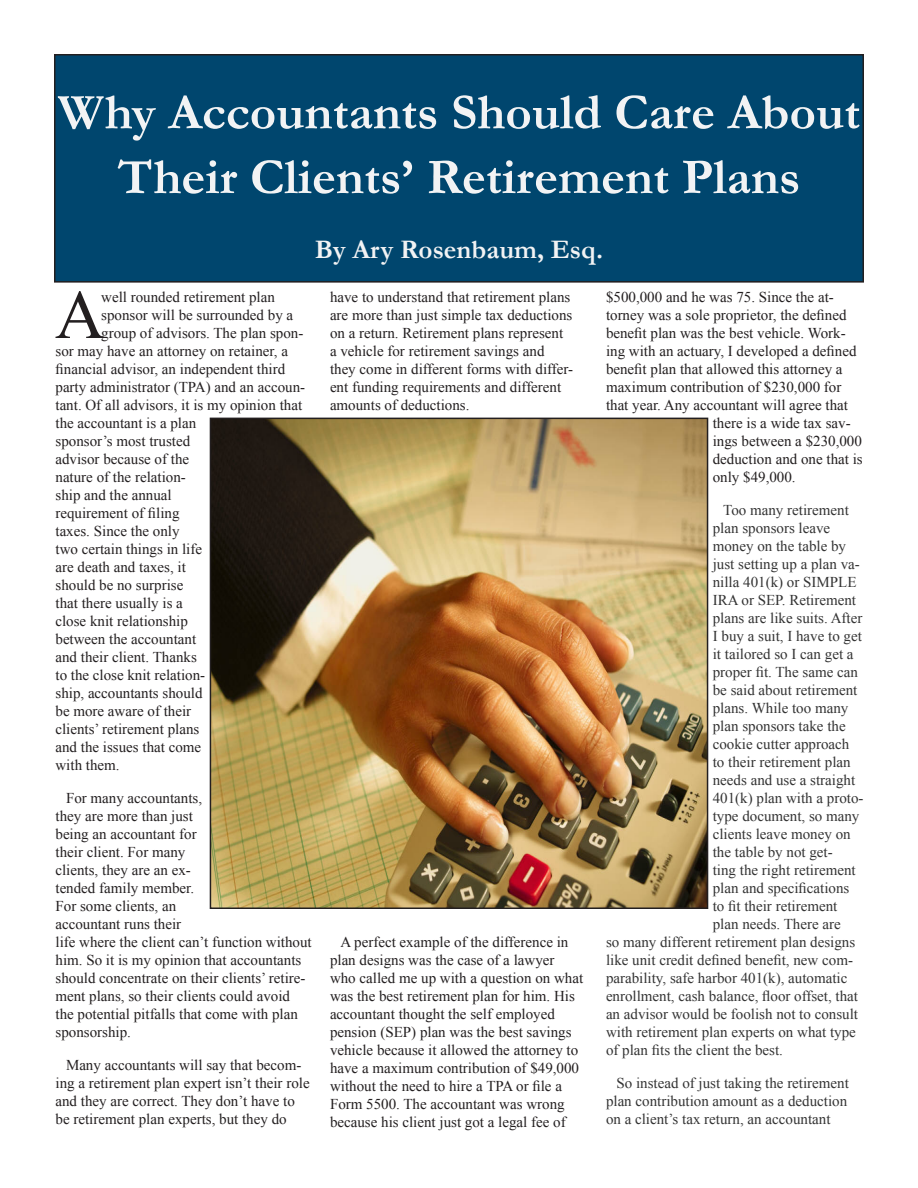
<style>
.page{position:relative;width:918px;height:1188px;background:#fff}
.page>*{position:absolute;margin:0;border:0;box-sizing:border-box;transform-origin:0 0}
.t1{font:69.3px "Times New Roman";color:#231f20}
.t2{font:700 51px/64.8px "Garamond";color:#f2f3f4;text-align:center}
.t3{font:700 27px "Garamond";color:#f2f3f4}
.t4{font:15px/18px "Times New Roman";color:#231f20}
.t5{font:15px/18px "Times New Roman";color:#333;text-align:justify}
</style>
<div class="page">
<div style="left:55px;top:55px;width:808px;height:227px;background:#00466e"></div>
<div style="left:54px;top:54px;width:810px;height:229px;border:2px solid #231f20"></div>
<img style="left:213px;top:421px;width:492px;height:485px">
<div style="left:210px;top:418px;width:498px;height:491px;border:2px solid #231f20"></div>
<p class="t2" style="left:58px;top:80px;width:804px">Why Accountants Should Care About<br>Their Clients’ Retirement Plans</p>
<p class="t3" style="left:315px;top:231px;width:290px">By Ary Rosenbaum, Esq.</p>
<p class="t1" style="left:55px;top:268px;width:52px">A</p>
<p class="t4" style="left:101px;top:288px;width:175px">well rounded retirement plan</p>
<p class="t4" style="left:101px;top:306px;width:194px">sponsor will be surrounded by a</p>
<p class="t4" style="left:101px;top:324px;width:204px">group of advisors. The plan spon-</p>
<p class="t4" style="left:56px;top:342px;width:234px">sor may have an attorney on retainer, a</p>
<p class="t4" style="left:56px;top:360px;width:231px">financial advisor, an independent third</p>
<p class="t4" style="left:56px;top:378px;width:251px">party administrator (TPA) and an accoun-</p>
<p class="t4" style="left:56px;top:396px;width:248px">tant. Of all advisors, it is my opinion that</p>
<p class="t4" style="left:56px;top:414px;width:142px">the accountant is a plan</p>
<p class="t4" style="left:56px;top:432px;width:136px">sponsor’s most trusted</p>
<p class="t4" style="left:56px;top:450px;width:135px">advisor because of the</p>
<p class="t4" style="left:56px;top:468px;width:132px">nature of the relation-</p>
<p class="t4" style="left:56px;top:486px;width:118px">ship and the annual</p>
<p class="t4" style="left:56px;top:504px;width:126px">requirement of filing</p>
<p class="t4" style="left:56px;top:522px;width:126px">taxes. Since the only</p>
<p class="t4" style="left:56px;top:540px;width:148px">two certain things in life</p>
<p class="t4" style="left:56px;top:558px;width:132px">are death and taxes, it</p>
<p class="t4" style="left:56px;top:576px;width:129px">should be no surprise</p>
<p class="t4" style="left:56px;top:594px;width:129px">that there usually is a</p>
<p class="t4" style="left:56px;top:612px;width:134px">close knit relationship</p>
<p class="t4" style="left:56px;top:630px;width:142px">between the accountant</p>
<p class="t4" style="left:56px;top:648px;width:143px">and their client. Thanks</p>
<p class="t4" style="left:56px;top:666px;width:151px">to the close knit relation-</p>
<p class="t4" style="left:56px;top:684px;width:149px">ship, accountants should</p>
<p class="t4" style="left:56px;top:702px;width:137px">be more aware of their</p>
<p class="t4" style="left:56px;top:720px;width:145px">clients’ retirement plans</p>
<p class="t4" style="left:56px;top:738px;width:147px">and the issues that come</p>
<p class="t4" style="left:56px;top:756px;width:66px">with them.</p>
<p class="t4" style="left:56px;top:789px;width:258px;text-indent:10px">For many accountants,<br>they are more than just<br>being an accountant for<br>their client. For many<br>clients, they are an ex-<br>tended family member.<br>For some clients, an<br>accountant runs their<br>life where the client can’t function without him. So it is my opinion that accountants should concentrate on their clients’ retire&shy;ment plans, so their clients could avoid the potential pitfalls that come with plan sponsorship.</p>
<p class="t4" style="left:56px;top:1056px;width:256px;text-indent:10px">Many accountants will say that becom&shy;ing a retirement plan expert isn’t their role and they are correct. They don’t have to be retirement plan experts, but they do</p>
<p class="t4" style="left:330px;top:288px;width:245px">have to understand that retirement plans are more than just simple tax deductions on a return. Retirement plans represent a vehicle for retirement savings and they come in different forms with differ&shy;ent funding requirements and different amounts of deductions.</p>
<p class="t4" style="left:330px;top:933px;width:255px;text-indent:10px">A perfect example of the difference in plan designs was the case of a lawyer who called me up with a question on what was the best retirement plan for him. His accountant thought the self employed pension (SEP) plan was the best savings vehicle because it allowed the attorney to have a maximum contribution of $49,000 without the need to hire a TPA or file a Form 5500. The accountant was wrong because his client just got a legal fee of</p>
<p class="t4" style="left:606px;top:288px;width:229px">$500,000 and he was 75. Since the at-</p>
<p class="t4" style="left:606px;top:306px;width:242px">torney was a sole proprietor, the defined</p>
<p class="t4" style="left:606px;top:324px;width:241px">benefit plan was the best vehicle. Work-</p>
<p class="t4" style="left:606px;top:342px;width:252px">ing with an actuary, I developed a defined</p>
<p class="t4" style="left:606px;top:360px;width:238px">benefit plan that allowed this attorney a</p>
<p class="t4" style="left:606px;top:378px;width:237px">maximum contribution of $230,000 for</p>
<p class="t4" style="left:606px;top:396px;width:244px">that year. Any accountant will agree that</p>
<p class="t4" style="left:713px;top:414px;width:139px">there is a wide tax sav-</p>
<p class="t4" style="left:713px;top:432px;width:151px">ings between a $230,000</p>
<p class="t4" style="left:713px;top:450px;width:151px">deduction and one that is</p>
<p class="t4" style="left:713px;top:468px;width:84px">only $49,000.</p>
<p class="t5" style="left:723px;top:501px;width:127px">Too many retirement</p>
<p class="t5" style="left:713px;top:519px;width:119px">plan sponsors leave</p>
<p class="t5" style="left:713px;top:537px;width:135px">money on the table by</p>
<p class="t5" style="left:713px;top:555px;width:149px">just setting up a plan va-</p>
<p class="t5" style="left:713px;top:573px;width:145px">nilla 401(k) or SIMPLE</p>
<p class="t5" style="left:713px;top:591px;width:145px">IRA or SEP. Retirement</p>
<p class="t5" style="left:713px;top:609px;width:151px">plans are like suits. After</p>
<p class="t5" style="left:713px;top:627px;width:151px">I buy a suit, I have to get</p>
<p class="t5" style="left:713px;top:645px;width:142px">it tailored so I can get a</p>
<p class="t5" style="left:713px;top:663px;width:147px">proper fit. The same can</p>
<p class="t5" style="left:713px;top:681px;width:146px">be said about retirement</p>
<p class="t5" style="left:713px;top:699px;width:137px">plans. While too many</p>
<p class="t5" style="left:713px;top:717px;width:134px">plan sponsors take the</p>
<p class="t5" style="left:713px;top:735px;width:138px">cookie cutter approach</p>
<p class="t5" style="left:713px;top:753px;width:139px">to their retirement plan</p>
<p class="t5" style="left:713px;top:771px;width:144px">needs and use a straight</p>
<p class="t5" style="left:713px;top:789px;width:152px">401(k) plan with a proto-</p>
<p class="t5" style="left:713px;top:807px;width:148px">type document, so many</p>
<p class="t5" style="left:713px;top:825px;width:139px">clients leave money on</p>
<p class="t5" style="left:713px;top:843px;width:121px">the table by not get-</p>
<p class="t5" style="left:713px;top:861px;width:144px">ting the right retirement</p>
<p class="t5" style="left:713px;top:879px;width:138px">plan and specifications</p>
<p class="t5" style="left:713px;top:897px;width:126px">to fit their retirement</p>
<p class="t5" style="left:713px;top:915px;width:129px">plan needs. There are</p>
<p class="t5" style="left:606px;top:933px;width:251px">so many different retirement plan designs</p>
<p class="t5" style="left:606px;top:951px;width:249px">like unit credit defined benefit, new com-</p>
<p class="t5" style="left:606px;top:969px;width:243px">parability, safe harbor 401(k), automatic</p>
<p class="t5" style="left:606px;top:987px;width:254px">enrollment, cash balance, floor offset, that</p>
<p class="t5" style="left:606px;top:1005px;width:254px">an advisor would be foolish not to consult</p>
<p class="t5" style="left:606px;top:1023px;width:251px">with retirement plan experts on what type</p>
<p class="t5" style="left:606px;top:1041px;width:179px">of plan fits the client the best.</p>
<p class="t5" style="left:606px;top:1074px;width:244px;text-indent:10px">So instead of just taking the retirement plan contribution amount as a deduction on a client’s tax return, an accountant</p>
</div>
